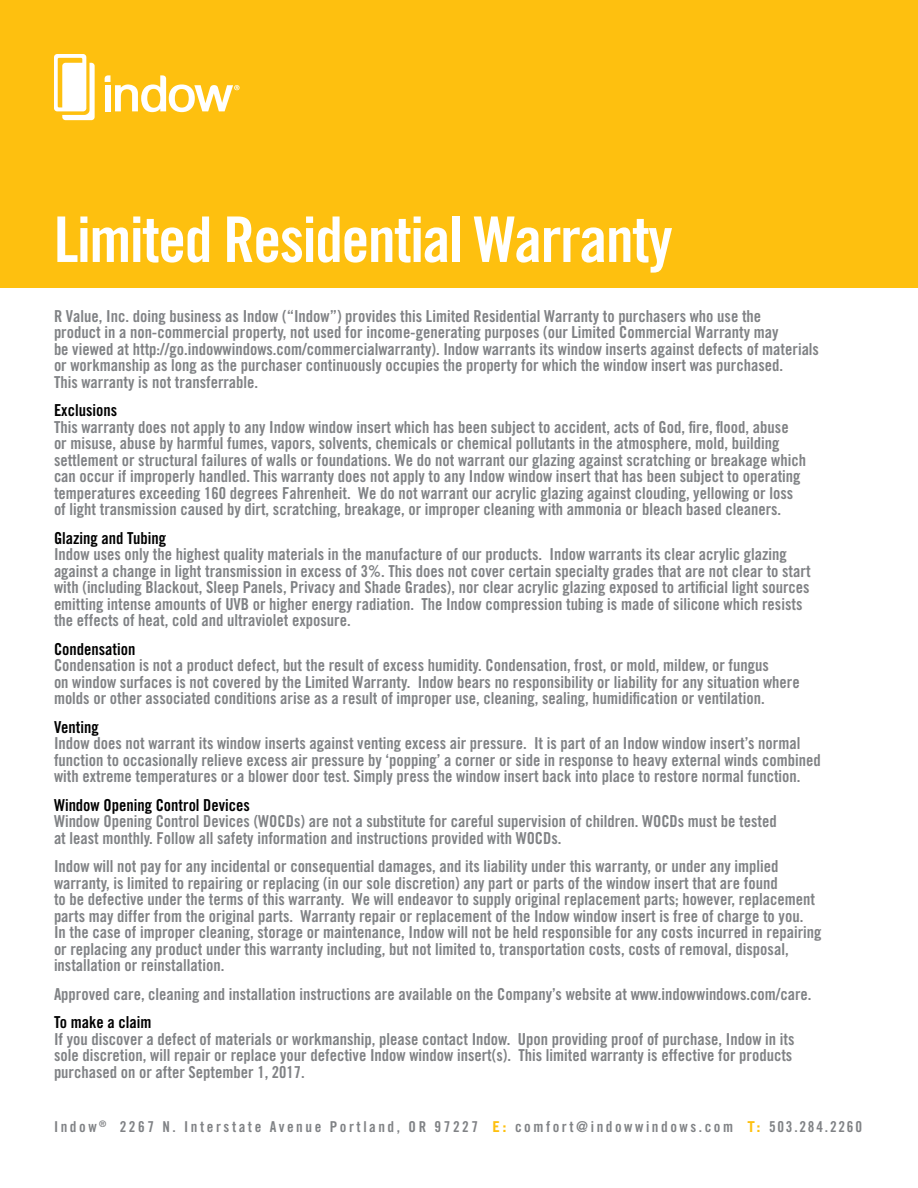
<style>
.page{position:relative;width:918px;height:1188px;background:#fff}
.page>*{position:absolute;margin:0;border:0;box-sizing:border-box;transform-origin:0 0}
.t1{font:63px "Trade Gothic Bold Cond Twenty";letter-spacing:-.025em;color:#fff}
.t2{font:16.5px/16.5px "Trade Gothic Bold Cond Twenty";color:#808285}
.t3{font:16.5px "Trade Gothic Bold Cond Twenty";color:#000}
.t4{font:15px "Trade Gothic Bold Cond Twenty";letter-spacing:.17em;color:#808285}
.s1{font-family:"Trade Gothic LT Std";font-weight:700;color:#fec00f}
</style>
<div class="page">
<div style="left:0;top:0;width:918px;height:287px;background:#fec00f"></div>
<svg style="left:105px;top:75px;width:135px;height:37px"></svg>
<svg style="left:54px;top:54px;width:41px;height:66px"></svg>
<h1 class="t1" style="left:54px;top:201px;width:620px">Limited Residential Warranty</h1>
<p class="t2" style="left:54px;top:307px;width:767px">R Value, Inc. doing business as Indow (“Indow”) provides this Limited Residential Warranty to purchasers who use the<br>product in a non-commercial property, not used for income-generating purposes (our Limited Commercial Warranty may<br>be viewed at http://go.indowwindows.com/commercialwarranty). Indow warrants its window inserts against defects of materials or workmanship as long as the purchaser continuously occupies the property for which the window insert was purchased.<br>This warranty is not transferrable.</p>
<p class="t3" style="left:54px;top:400px;width:65px">Exclusions</p>
<p class="t2" style="left:54px;top:418px;width:754px">This warranty does not apply to any Indow window insert which has been subject to accident, acts of God, fire, flood, abuse<br>or misuse, abuse by harmful fumes, vapors, solvents, chemicals or chemical pollutants in the atmosphere, mold, building settlement or structural failures of walls or foundations. We do not warrant our glazing against scratching or breakage which can occur if improperly handled. This warranty does not apply to any Indow window insert that has been subject to operating temperatures exceeding 160 degrees Fahrenheit. We do not warrant our acrylic glazing against clouding, yellowing or loss of light transmission caused by dirt, scratching, breakage, or improper cleaning with ammonia or bleach based cleaners.</p>
<p class="t3" style="left:54px;top:528px;width:114px">Glazing and Tubing</p>
<p class="t2" style="left:54px;top:546px;width:758px">Indow uses only the highest quality materials in the manufacture of our products. Indow warrants its clear acrylic glazing against a change in light transmission in excess of 3%. This does not cover certain specialty grades that are not clear to start with (including Blackout, Sleep Panels, Privacy and Shade Grades), nor clear acrylic glazing exposed to artificial light sources emitting intense amounts of UVB or higher energy radiation. The Indow compression tubing is made of silicone which resists the effects of heat, cold and ultraviolet exposure.</p>
<p class="t3" style="left:54px;top:639px;width:83px">Condensation</p>
<p class="t2" style="left:54px;top:657px;width:747px">Condensation is not a product defect, but the result of excess humidity. Condensation, frost, or mold, mildew, or fungus<br>on window surfaces is not covered by the Limited Warranty. Indow bears no responsibility or liability for any situation where molds or other associated conditions arise as a result of improper use, cleaning, sealing, humidification or ventilation.</p>
<p class="t3" style="left:54px;top:717px;width:46px">Venting</p>
<p class="t2" style="left:54px;top:735px;width:768px">Indow does not warrant its window inserts against venting excess air pressure. It is part of an Indow window insert’s normal function to occasionally relieve excess air pressure by ‘popping’ a corner or side in response to heavy external winds combined with extreme temperatures or a blower door test. Simply press the window insert back into place to restore normal function.</p>
<p class="t3" style="left:54px;top:795px;width:198px">Window Opening Control Devices</p>
<p class="t2" style="left:54px;top:813px;width:724px">Window Opening Control Devices (WOCDs) are not a substitute for careful supervision of children. WOCDs must be tested at least monthly. Follow all safety information and instructions provided with WOCDs.</p>
<p class="t2" style="left:54px;top:858px;width:769px">Indow will not pay for any incidental or consequential damages, and its liability under this warranty, or under any implied warranty, is limited to repairing or replacing (in our sole discretion) any part or parts of the window insert that are found<br>to be defective under the terms of this warranty. We will endeavor to supply original replacement parts; however, replacement parts may differ from the original parts. Warranty repair or replacement of the Indow window insert is free of charge to you.<br>In the case of improper cleaning, storage or maintenance, Indow will not be held responsible for any costs incurred in repairing or replacing any product under this warranty including, but not limited to, transportation costs, costs of removal, disposal, installation or reinstallation.</p>
<p class="t2" style="left:54px;top:985px;width:759px">Approved care, cleaning and installation instructions are available on the Company’s website at www.indowwindows.com/care.</p>
<p class="t3" style="left:54px;top:1012px;width:99px">To make a claim</p>
<p class="t2" style="left:54px;top:1030px;width:742px">If you discover a defect of materials or workmanship, please contact Indow. Upon providing proof of purchase, Indow in its sole discretion, will repair or replace your defective Indow window insert(s). This limited warranty is effective for products purchased on or after September 1, 2017.</p>
<p class="t4" style="left:54px;top:1117px;width:810px">Indow <sup>®</sup> 2267 N. Interstate Avenue Portland, OR 97227 <span class="s1">E:</span> comfort@indowwindows.com <span class="s1">T:</span> 503.284.2260</p>
</div>
